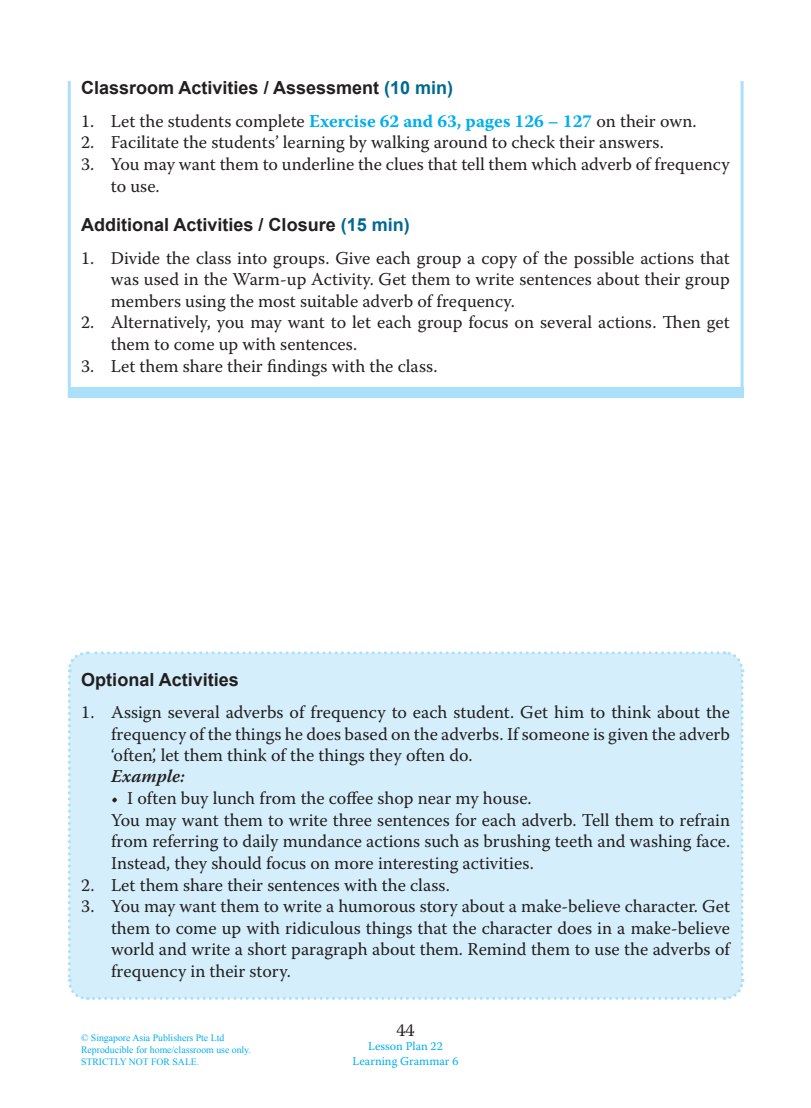
<style>
.page{position:relative;width:811px;height:1108px;background:#fff}
.page>*{position:absolute;margin:0;border:0;box-sizing:border-box;transform-origin:0 0}
.t1{font:18px/21.6px "Warnock Pro";color:#231f20;text-align:justify}
.t2{font:700 18px "Arial";color:#231f20}
.t3{font:italic 600 18px "Warnock Pro";color:#231f20}
.t4{font:12px/14.4px "Warnock Pro";color:#00aeef;text-align:center}
.t5{font:9.75px/11.7px "Times New Roman";color:#00aeef}
.s1{color:#006991}
.s2{font-weight:700;color:#00aeef}
</style>
<div class="page">
<svg style="left:67px;top:81px;width:677px;height:317px"></svg>
<div style="left:68px;top:386px;width:675px;height:11px;background:#aae0f9"></div>
<div style="left:67px;top:651px;width:677px;height:349px;background:#d4effb"></div>
<svg style="left:338px;top:215px;width:74px;height:24px"></svg>
<p class="t2" style="left:81px;top:78px;width:373px">Classroom Activities / Assessment <span class="s1">(10 min)</span></p>
<p class="t1" style="left:81px;top:110px;width:616px">1. Let the students complete <span class="s2">Exercise 62 and 63, pages 126 – 127</span> on their own.</p>
<p class="t1" style="left:81px;top:131px;width:584px">2. Facilitate the students’ learning by walking around to check their answers.</p>
<p class="t1" style="left:111px;top:153px;width:620px;text-indent:-30px">3. You may want them to underline the clues that tell them which adverb of frequency to use.</p>
<p class="t2" style="left:81px;top:215px;width:330px">Additional Activities / Closure <span class="s1">(15 min)</span></p>
<p class="t1" style="left:111px;top:246px;width:620px;text-indent:-30px">1. Divide the class into groups. Give each group a copy of the possible actions that was used in the Warm-up Activity. Get them to write sentences about their group members using the most suitable adverb of frequency.</p>
<p class="t1" style="left:111px;top:311px;width:620px;text-indent:-30px">2. Alternatively, you may want to let each group focus on several actions. Then get them to come up with sentences.</p>
<p class="t1" style="left:81px;top:354px;width:358px">3. Let them share their findings with the class.</p>
<p class="t2" style="left:81px;top:669px;width:159px">Optional Activities</p>
<p class="t1" style="left:111px;top:701px;width:620px;text-indent:-30px">1. Assign several adverbs of frequency to each student. Get him to think about the frequency of the things he does based on the adverbs. If someone is given the adverb ‘often’, let them think of the things they often do.</p>
<p class="t3" style="left:111px;top:765px;width:75px">Example:</p>
<p class="t1" style="left:111px;top:786px;width:620px;text-align:left">• I often buy lunch from the coffee shop near my house.<br>You may want them to write three sentences for each adverb. Tell them to refrain from referring to daily mundance actions such as brushing teeth and washing face.<br>Instead, they should focus on more interesting activities.</p>
<p class="t1" style="left:81px;top:873px;width:370px">2. Let them share their sentences with the class.</p>
<p class="t1" style="left:111px;top:894px;width:620px;text-indent:-30px">3. You may want them to write a humorous story about a make-believe character. Get them to come up with ridiculous things that the character does in a make-believe world and write a short paragraph about them. Remind them to use the adverbs of frequency in their story.</p>
<p class="t5" style="left:81px;top:1031px;width:171px">© Singapore Asia Publishers Pte Ltd<br>Reproducible for home/classroom use only.<br>STRICTLY NOT FOR SALE.</p>
<p class="t1" style="left:396px;top:1018px;width:20px">44</p>
<p class="t4" style="left:352px;top:1038px;width:107px">Lesson Plan 22<br>Learning Grammar 6</p>
</div>
